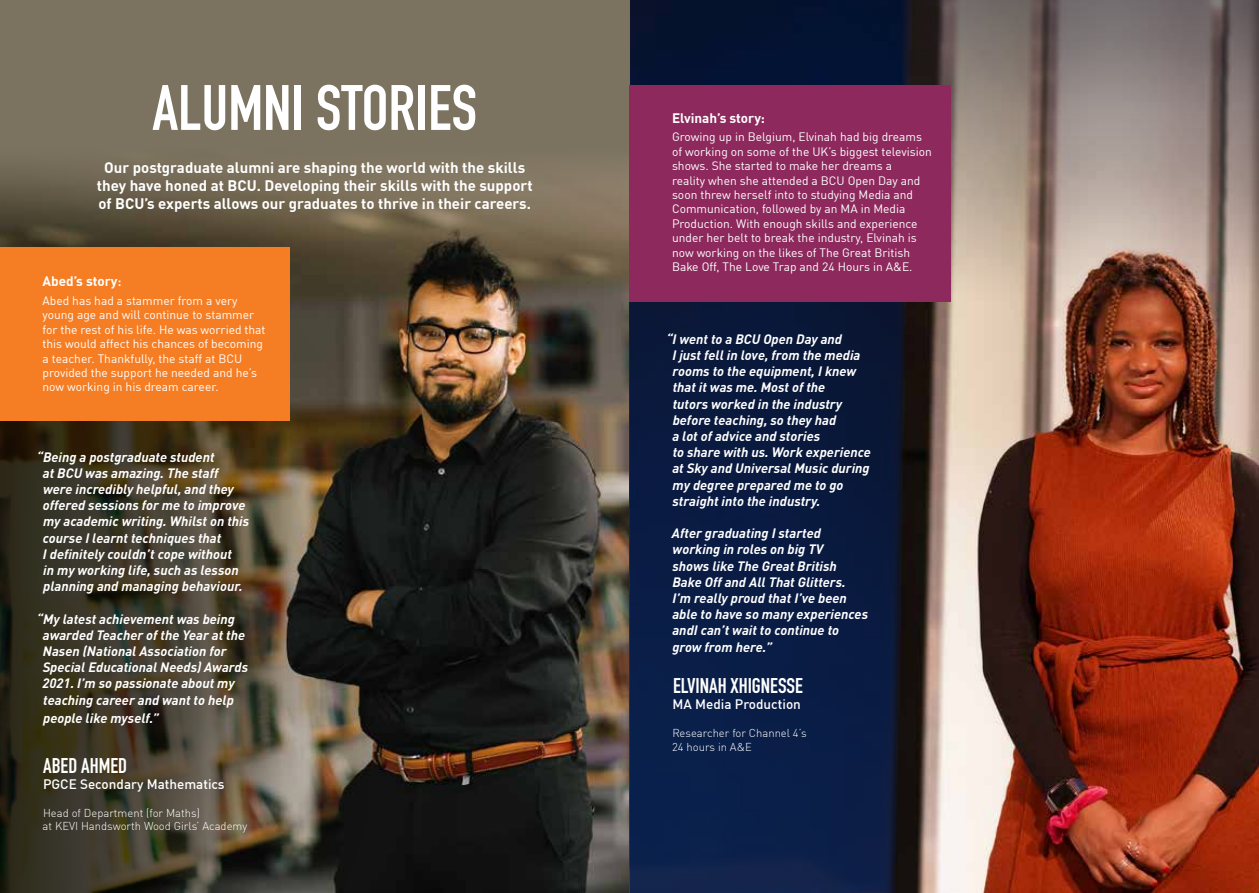
<style>
.page{position:relative;width:1259px;height:893px;background:#fff}
.page>*{position:absolute;margin:0;border:0;box-sizing:border-box;transform-origin:0 0}
.t1{font:700 63px "DIN Condensed";color:#fff}
.t2{font:700 21px "DIN Condensed";color:#fff}
.t3{font:700 15px/18px "DIN Offc";color:#fff;text-align:center}
.t4{font:italic 700 13.5px/16.2px "DIN Pro";color:#fff}
.t5{font:500 13.5px "DIN Offc";color:#fff}
.t6{font:700 13.5px "DIN Offc";color:#fff}
.t7{font:12px/14.4px "DIN Offc";color:#fff}
.t8{font:300 11.25px/13.5px "DIN Offc";color:#fff}
.s1{font-weight:500}
</style>
<div class="page">
<img style="left:0;top:243px;width:629px;height:650px">
<img style="left:289px;top:290px;width:79px;height:603px">
<img style="left:629px;top:0;width:630px;height:893px">
<svg style="left:629px;top:302px;width:275px;height:591px;background:#0a1b42"></svg>
<svg style="left:281px;top:420px;width:8px;height:473px;background:#7e705a"></svg>
<svg style="left:0;top:420px;width:281px;height:473px;background:#423b29"></svg>
<svg style="left:0;top:147px;width:629px;height:96px;background:#726751"></svg>
<div style="left:0;top:0;width:629px;height:147px;background:#7b725f"></div>
<div style="left:0;top:247px;width:289px;height:173px;background:#f57e25"></div>
<svg style="left:631px;top:0;width:628px;height:294px;background:#756b6b"></svg>
<div style="left:629px;top:85px;width:321px;height:217px;background:#8d295d"></div>
<h1 class="t1" style="left:152px;top:65px;width:326px">ALUMNI STORIES</h1>
<p class="t3" style="left:97px;top:158px;width:437px">Our postgraduate alumni are shaping the world with the skills they have honed at BCU. Developing their skills with the support of BCU’s experts allows our graduates to thrive in their careers.</p>
<p class="t6" style="left:43px;top:273px;width:81px">Abed’s story<span class="s1">:</span></p>
<p class="t7" style="left:43px;top:293px;width:225px">Abed has had a stammer from a very young age and will continue to stammer for the rest of his life. He was worried that this would affect his chances of becoming a teacher. Thankfully, the staff at BCU provided the support he needed and he’s now working in his dream career.</p>
<p class="t4" style="left:43px;top:448px;width:208px;text-indent:-6px">“Being a postgraduate student<br>at BCU was amazing. The staff were incredibly helpful, and they offered sessions for me to improve my academic writing. Whilst on this course I learnt techniques that<br>I definitely couldn’t cope without<br>in my working life, such as lesson planning and managing behaviour.</p>
<p class="t4" style="left:43px;top:610px;width:207px;text-indent:-6px">“My latest achievement was being awarded Teacher of the Year at the Nasen (National Association for Special Educational Needs) Awards 2021. I’m so passionate about my teaching career and want to help</p>
<p class="t4" style="left:43px;top:709px;width:117px">people like myself.”</p>
<h2 class="t2" style="left:43px;top:751px;width:86px">ABED AHMED</h2>
<p class="t5" style="left:43px;top:775px;width:183px">PGCE Secondary Mathematics</p>
<p class="t8" style="left:43px;top:806px;width:206px">Head of Department (for Maths)<br>at KEVI Handsworth Wood Girls’ Academy</p>
<p class="t6" style="left:672px;top:109px;width:94px">Elvinah’s story:</p>
<p class="t7" style="left:672px;top:130px;width:261px">Growing up in Belgium, Elvinah had big dreams of working on some of the UK’s biggest television shows. She started to make her dreams a<br>reality when she attended a BCU Open Day and soon threw herself into to studying Media and Communication, followed by an MA in Media Production. With enough skills and experience under her belt to break the industry, Elvinah is now working on the likes of The Great British Bake Off, The Love Trap and 24 Hours in A&amp;E.</p>
<p class="t4" style="left:672px;top:330px;width:200px;text-indent:-6px">“I went to a BCU Open Day and<br>I just fell in love, from the media rooms to the equipment, I knew that it was me. Most of the<br>tutors worked in the industry before teaching, so they had<br>a lot of advice and stories<br>to share with us. Work experience at Sky and Universal Music during my degree prepared me to go straight into the industry.</p>
<p class="t4" style="left:672px;top:524px;width:198px">After graduating I started working in roles on big TV<br>shows like The Great British<br>Bake Off and All That Glitters.<br>I’m really proud that I’ve been able to have so many experiences andI can’t wait to continue to grow from here.”</p>
<h2 class="t2" style="left:673px;top:672px;width:131px">ELVINAH XHIGNESSE</h2>
<p class="t5" style="left:672px;top:696px;width:130px">MA Media Production</p>
<p class="t8" style="left:672px;top:726px;width:136px">Researcher for Channel 4’s<br>24 hours in A&amp;E</p>
</div>
